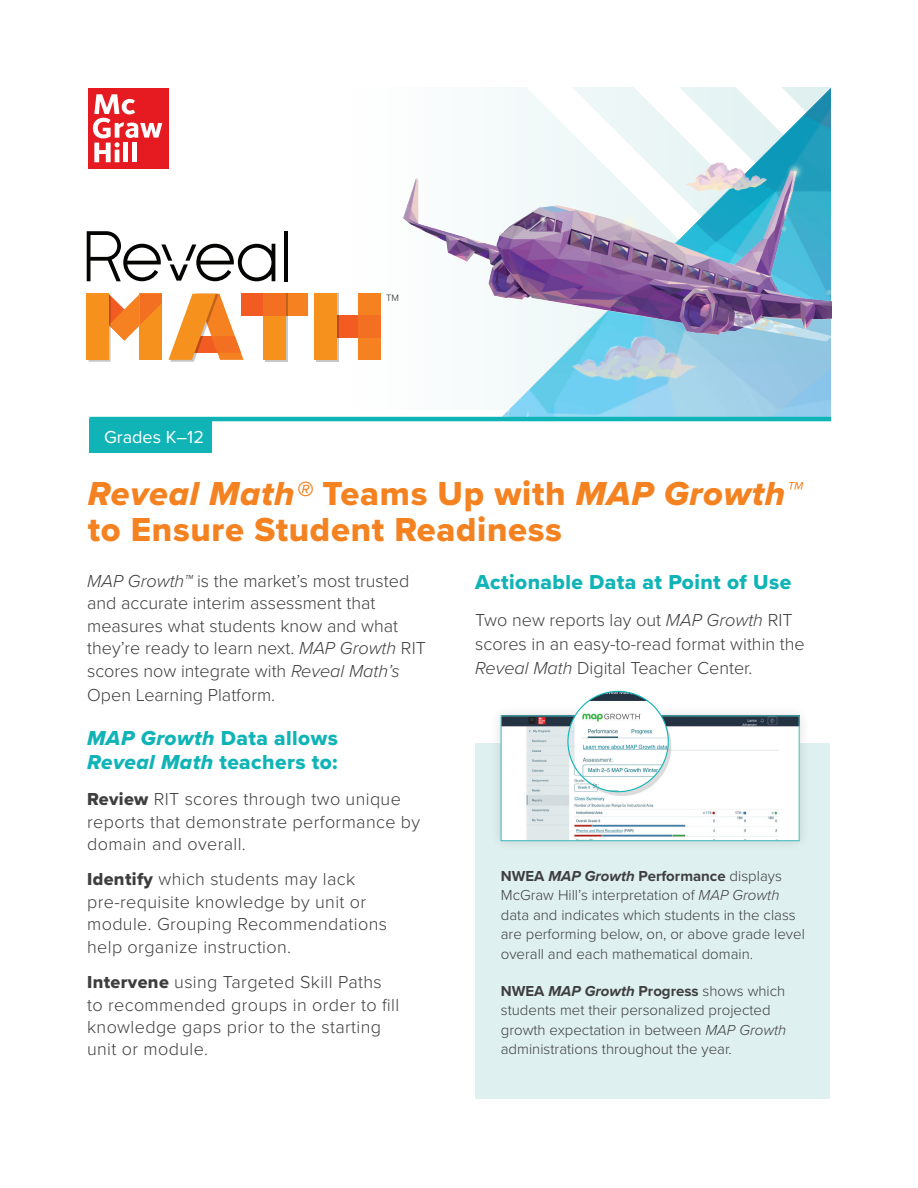
<style>
.page{position:relative;width:918px;height:1188px;background:#fff}
.page>*{position:absolute;margin:0;border:0;box-sizing:border-box;transform-origin:0 0}
.Header_B__H3{font:34.5px/36px "Proxima Nova Extrabld";letter-spacing:.02em;color:#f58220}
.Header_B__H3-2{font:21px/24px "Proxima Nova Extrabld";letter-spacing:.02em;color:#10b4b6}
.Intro_Copy{font:300 18px/22.5px "Proxima Nova";letter-spacing:.02em;color:#3e3e3f}
.Intro_Copy-2{font:300 18px/22.8px "Proxima Nova";color:#3e3e3f}
.t1{font:18px "Proxima Nova";color:#fff}
.Intro_Copy-3{font:300 15px/19.5px "Proxima Nova";color:#3e3e3f}
.t2{font:300 9.6px "Proxima Nova";color:#231f20}
.s1{font-family:"Proxima Nova Extrabld It"}
.s2{font-style:italic}
.s3{font-family:"Proxima Nova Extrabld";font-weight:400}
.s4{font-weight:700}
.s5{font-weight:700;font-style:italic}
</style>
<div class="page">
<div style="left:475px;top:744px;width:355px;height:355px;background:#dff0f1"></div>
<div style="left:490px;top:704px;width:321px;height:148px;background:#231f20;opacity:.15"></div>
<img style="left:503px;top:717px;width:295px;height:122px">
<div style="left:501px;top:715px;width:299px;height:126px;border:1px solid #4fbcbf"></div>
<svg style="left:572px;top:696px;width:100px;height:101px"></svg>
<img style="left:568px;top:691px;width:100px;height:101px;border-radius:50px">
<div style="left:88px;top:88px;width:81px;height:81px;background:#e51b21"></div>
<svg style="left:93px;top:94px;width:69px;height:68px"></svg>
<img style="left:500px;top:364px;width:331px;height:55px">
<svg style="left:503px;top:88px;width:328px;height:276px"></svg>
<img style="left:379px;top:129px;width:452px;height:232px">
<img style="left:549px;top:217px;width:211px;height:205px">
<img style="left:685px;top:87px;width:90px;height:138px">
<hr style="left:92px;top:417px;width:737px;height:4px;background:#10b4b6">
<div style="left:89px;top:419px;width:122px;height:34px;background:#10b4b6"></div>
<hr style="left:284px;top:231px;width:4px;height:50px;background:#040503">
<svg style="left:87px;top:231px;width:188px;height:50px"></svg>
<div style="left:314px;top:316px;width:66px;height:22px;background:#f25b21"></div>
<div style="left:241px;top:294px;width:66px;height:22px;background:#f58120"></div>
<div style="left:241px;top:294px;width:35px;height:22px;background:#f25b21"></div>
<svg style="left:265px;top:294px;width:22px;height:68px"></svg>
<div style="left:263px;top:294px;width:22px;height:66px;background:#f6911e"></div>
<div style="left:263px;top:294px;width:22px;height:22px;background:#f36f21"></div>
<svg style="left:168px;top:294px;width:76px;height:68px"></svg>
<div style="left:358px;top:294px;width:22px;height:66px;background:#f58120"></div>
<div style="left:358px;top:316px;width:22px;height:22px;background:#f36f21"></div>
<svg style="left:88px;top:294px;width:74px;height:68px"></svg>
<div style="left:87px;top:294px;width:22px;height:66px;background:#f6911e"></div>
<svg style="left:316px;top:294px;width:22px;height:68px"></svg>
<div style="left:314px;top:294px;width:22px;height:66px;background:#f6911e"></div>
<p class="t1" style="left:104px;top:424px;width:101px">Grades K–12</p>
<p class="t2" style="left:386px;top:290px;width:14px">TM</p>
<p class="Header_B__H3" style="left:88px;top:475px;width:715px"><span class="s1">Reveal Math®</span> Teams Up with <span class="s1">MAP Growth™ </span>to Ensure Student Readiness</p>
<p class="Intro_Copy-2" style="left:87px;top:568px;width:340px"><span class="s2">MAP Growth™</span> is the market’s most trusted and accurate interim assessment that measures what students know and what they’re ready to learn next. <span class="s2">MAP Growth</span> RIT scores now integrate with <span class="s2">Reveal Math’s </span>Open Learning Platform.</p>
<p class="Header_B__H3-2" style="left:87px;top:726px;width:252px"><span class="s1">MAP Growth</span> Data allows<br><span class="s1">Reveal Math</span> teachers to:</p>
<p class="Intro_Copy" style="left:87px;top:787px;width:335px"><span class="s3">Review</span> RIT scores through two unique reports that demonstrate performance by domain and overall.</p>
<p class="Intro_Copy" style="left:87px;top:867px;width:301px"><span class="s3">Identify</span> which students may lack pre-requisite knowledge by unit or module. Grouping Recommendations help organize instruction.</p>
<p class="Intro_Copy" style="left:87px;top:970px;width:314px"><span class="s3">Intervene</span> using Targeted Skill Paths to recommended groups in order to fill knowledge gaps prior to the starting unit or module.</p>
<p class="Header_B__H3-2" style="left:475px;top:570px;width:317px">Actionable Data at Point of Use</p>
<p class="Intro_Copy-2" style="left:475px;top:608px;width:331px;line-height:24px">Two new reports lay out <span class="s2">MAP Growth</span> RIT scores in an easy-to-read format within the<br><span class="s2">Reveal Math</span> Digital Teacher Center.</p>
<p class="Intro_Copy-3" style="left:501px;top:865px;width:306px"><span class="s4">NWEA</span> <span class="s5">MAP Growth</span> <span class="s4">Performance</span> displays McGraw Hill’s interpretation of <span class="s2">MAP Growth </span>data and indicates which students in the class are performing below, on, or above grade level overall and each mathematical domain.</p>
<p class="Intro_Copy-3" style="left:501px;top:980px;width:287px"><span class="s4">NWEA</span> <span class="s5">MAP Growth</span> <span class="s4">Progress</span> shows which students met their personalized projected growth expectation in between <span class="s2">MAP Growth </span>administrations throughout the year.</p>
</div>
